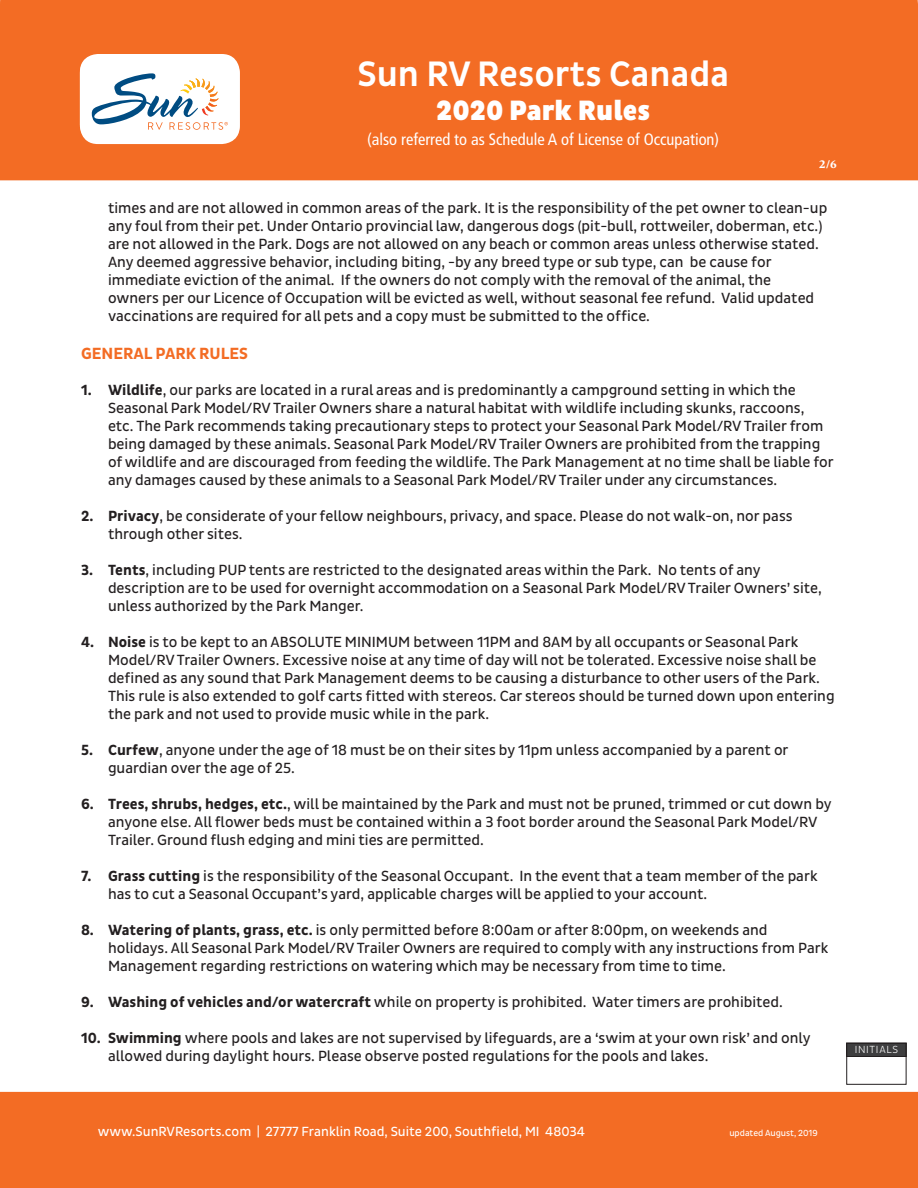
<style>
.page{position:relative;width:918px;height:1188px;background:#fff}
.page>*{position:absolute;margin:0;border:0;box-sizing:border-box;transform-origin:0 0}
.t1{font:500 36px "Pluto Sans Cond";color:#fff}
.t2{font:900 28.5px "Pluto Sans Cond";color:#fff}
.t3{font:condensed 16.5px "Frutiger LT Std";color:#fff}
.t4{font:700 16.5px "Pluto Sans Cond";color:#f36c24}
.t5{font:15px/18px "Pluto Sans Cond";color:#231f20}
.t6{font:13.5px "Pluto Sans Cond";color:#fff}
.t7{font:700 12px "Meridien LT Std";color:#fff}
.t8{font:300 10.5px "Pluto Sans Cond";letter-spacing:.07em;color:#fff}
.t9{font:9px "Pluto Sans Cond";color:#fff}
.s1{font-weight:700}
</style>
<div class="page">
<div style="left:0;top:0;width:918px;height:180px;background:#f36c24"></div>
<div style="left:0;top:1092px;width:918px;height:96px;background:#f36c24"></div>
<div style="left:80px;top:54px;width:160px;height:89px;background:#fff;border-radius:18px"></div>
<div style="left:80px;top:56px;width:160px;height:88px;background:#fff;border-radius:18px"></div>
<svg style="left:92px;top:73px;width:136px;height:57px"></svg>
<div style="left:847px;top:1043px;width:59px;height:13px;background:#3e3e3f"></div>
<div style="left:846px;top:1043px;width:60px;height:14px;border:1px solid #231f20"></div>
<div style="left:847px;top:1043px;width:59px;height:42px;border:1px solid #231f20"></div>
<h1 class="t1" style="left:357px;top:53px;width:373px">Sun RV Resorts Canada</h1>
<h2 class="t2" style="left:436px;top:94px;width:215px">2020 Park Rules</h2>
<p class="t3" style="left:367px;top:130px;width:353px">(also referred to as Schedule A of License of Occupation)</p>
<p class="t7" style="left:819px;top:157px;width:19px">2/6</p>
<p class="t5" style="left:108px;top:199px;width:721px">times and are not allowed in common areas of the park. It is the responsibility of the pet owner to clean-up any foul from their pet. Under Ontario provincial law, dangerous dogs (pit-bull, rottweiler, doberman, etc.) are not allowed in the Park. Dogs are not allowed on any beach or common areas unless otherwise stated.<br>Any deemed aggressive behavior, including biting, -by any breed type or sub type, can be cause for immediate eviction of the animal. If the owners do not comply with the removal of the animal, the<br>owners per our Licence of Occupation will be evicted as well, without seasonal fee refund. Valid updated vaccinations are required for all pets and a copy must be submitted to the office.</p>
<p class="t4" style="left:81px;top:344px;width:169px">GENERAL PARK RULES</p>
<p class="t5" style="left:108px;top:381px;width:727px;text-indent:-27px"><span class="s1">1. Wildlife</span>, our parks are located in a rural areas and is predominantly a campground setting in which the Seasonal Park Model/RV Trailer Owners share a natural habitat with wildlife including skunks, raccoons,<br>etc. The Park recommends taking precautionary steps to protect your Seasonal Park Model/RV Trailer from being damaged by these animals. Seasonal Park Model/RV Trailer Owners are prohibited from the trapping of wildlife and are discouraged from feeding the wildlife. The Park Management at no time shall be liable for any damages caused by these animals to a Seasonal Park Model/RV Trailer under any circumstances.</p>
<p class="t5" style="left:108px;top:507px;width:686px;text-indent:-27px"><span class="s1">2. Privacy</span>, be considerate of your fellow neighbours, privacy, and space. Please do not walk-on, nor pass through other sites.</p>
<p class="t5" style="left:108px;top:561px;width:715px;text-indent:-27px"><span class="s1">3. Tents</span>, including PUP tents are restricted to the designated areas within the Park. No tents of any description are to be used for overnight accommodation on a Seasonal Park Model/RV Trailer Owners’ site, unless authorized by the Park Manger.</p>
<p class="t5" style="left:108px;top:633px;width:728px;text-indent:-27px"><span class="s1">4. Noise</span> is to be kept to an ABSOLUTE MINIMUM between 11PM and 8AM by all occupants or Seasonal Park Model/RV Trailer Owners. Excessive noise at any time of day will not be tolerated. Excessive noise shall be defined as any sound that Park Management deems to be causing a disturbance to other users of the Park.<br>This rule is also extended to golf carts fitted with stereos. Car stereos should be turned down upon entering the park and not used to provide music while in the park.</p>
<p class="t5" style="left:108px;top:741px;width:682px;text-indent:-27px"><span class="s1">5. Curfew</span>, anyone under the age of 18 must be on their sites by 11pm unless accompanied by a parent or guardian over the age of 25.</p>
<p class="t5" style="left:108px;top:795px;width:725px;text-indent:-27px"><span class="s1">6. Trees, shrubs, hedges, etc.</span>, will be maintained by the Park and must not be pruned, trimmed or cut down by anyone else. All flower beds must be contained within a 3 foot border around the Seasonal Park Model/RV<br>Trailer. Ground flush edging and mini ties are permitted.</p>
<p class="t5" style="left:108px;top:867px;width:711px;text-indent:-27px"><span class="s1">7. Grass cutting</span> is the responsibility of the Seasonal Occupant. In the event that a team member of the park has to cut a Seasonal Occupant’s yard, applicable charges will be applied to your account.</p>
<p class="t5" style="left:108px;top:921px;width:722px;text-indent:-27px"><span class="s1">8. Watering of plants, grass, etc.</span> is only permitted before 8:00am or after 8:00pm, on weekends and holidays. All Seasonal Park Model/RV Trailer Owners are required to comply with any instructions from Park<br>Management regarding restrictions on watering which may be necessary from time to time.</p>
<p class="t5" style="left:81px;top:993px;width:703px"><span class="s1">9. Washing of vehicles and/or watercraft</span> while on property is prohibited. Water timers are prohibited.</p>
<p class="t5" style="left:108px;top:1029px;width:704px;text-indent:-27px"><span class="s1">10. Swimming</span> where pools and lakes are not supervised by lifeguards, are a ‘swim at your own risk’ and only allowed during daylight hours. Please observe posted regulations for the pools and lakes.</p>
<p class="t8" style="left:855px;top:1044px;width:45px">INITIALS</p>
<p class="t6" style="left:98px;top:1124px;width:489px">www.SunRVResorts.com | 27777 Franklin Road, Suite 200, Southfield, MI 48034</p>
<p class="t9" style="left:729px;top:1128px;width:90px">updated August, 2019</p>
</div>
